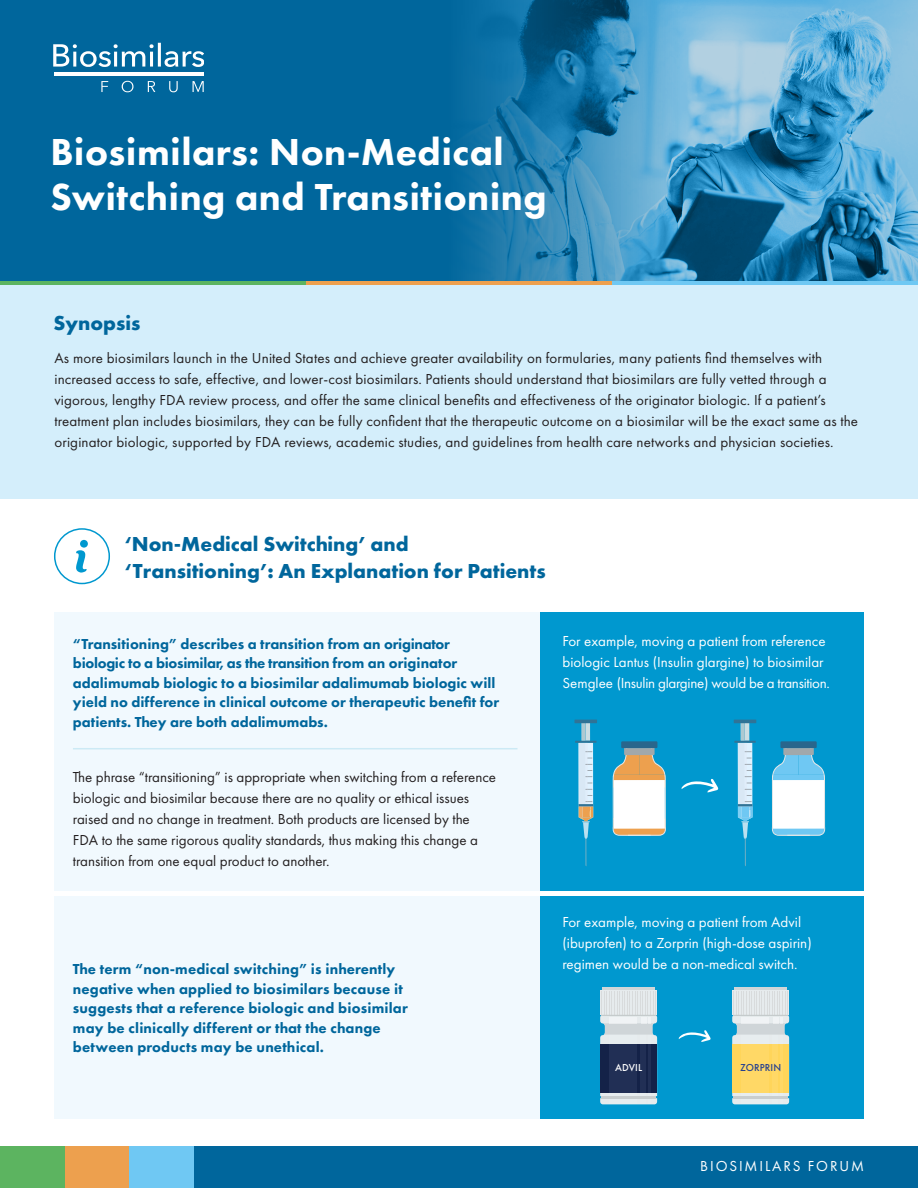
<style>
.page{position:relative;width:918px;height:1188px;background:#fff}
.page>*{position:absolute;margin:0;border:0;box-sizing:border-box;transform-origin:0 0}
.H1_-_NRS{font:800 39px "Futura PT";letter-spacing:.01em;color:#fff}
.H2_-_Blue_-_NRS{font:700 21px/27px "Futura PT";color:#00669c}
.body{font:15px/21px "Futura PT";letter-spacing:.01em;color:#231f20}
.body_-_9_5{font:800 15px/19.5px "Futura PT";color:#00669c}
.body-2{font:15px/21px "Futura PT";color:#fff}
.body-3{font:15px "Futura PT";letter-spacing:.125em;color:#fff}
.t1{font:500 10.5px "Futura PT";letter-spacing:.01em;color:#25408f}
.t2{font:500 10.5px "Futura PT";letter-spacing:.01em;color:#fff}
</style>
<div class="page">
<div style="left:54px;top:528px;width:56px;height:56px;border:2px solid #0098cf;border-radius:50%"></div>
<div style="left:54px;top:612px;width:486px;height:279px;background:#f1f9fe"></div>
<div style="left:540px;top:612px;width:324px;height:279px;background:#0098cf"></div>
<hr style="left:73px;top:748px;width:445px;height:1px;background:#cceaf5">
<svg style="left:682px;top:779px;width:37px;height:13px"></svg>
<div style="left:540px;top:896px;width:324px;height:223px;background:#0098cf"></div>
<div style="left:54px;top:896px;width:486px;height:223px;background:#f1f9fe"></div>
<svg style="left:76px;top:540px;width:12px;height:33px"></svg>
<hr style="left:575px;top:741px;width:21px;height:2px;background:#307396">
<svg style="left:579px;top:723px;width:14px;height:143px"></svg>
<div style="left:621px;top:741px;width:36px;height:7px;background:#29668c"></div>
<svg style="left:612px;top:745px;width:54px;height:91px;background:#d0d1c3"></svg>
<hr style="left:574px;top:720px;width:23px;height:3px;background:#307396">
<hr style="left:734px;top:741px;width:22px;height:2px;background:#307396">
<svg style="left:738px;top:723px;width:14px;height:143px"></svg>
<div style="left:780px;top:741px;width:37px;height:7px;background:#29668c"></div>
<svg style="left:771px;top:745px;width:55px;height:91px;background:#acdaee"></svg>
<hr style="left:734px;top:720px;width:22px;height:3px;background:#307396">
<svg style="left:679px;top:1030px;width:32px;height:12px"></svg>
<div style="left:600px;top:990px;width:57px;height:25px;background:#e6ebed"></div>
<hr style="left:602px;top:988px;width:53px;height:2px;background:#e1e5e6">
<svg style="left:600px;top:991px;width:57px;height:113px;background:#8591a4"></svg>
<hr style="left:601px;top:1096px;width:55px;height:2px;background:#dcdfe0">
<div style="left:732px;top:990px;width:57px;height:25px;background:#e6ebed"></div>
<hr style="left:734px;top:988px;width:53px;height:2px;background:#e1e5e6">
<svg style="left:732px;top:991px;width:57px;height:113px;background:#e9ddab"></svg>
<hr style="left:733px;top:1096px;width:55px;height:2px;background:#dcdfe0">
<div style="left:0;top:1147px;width:918px;height:41px;background:#00669c"></div>
<div style="left:64px;top:1147px;width:65px;height:41px;background:#eda04e"></div>
<div style="left:0;top:1147px;width:65px;height:41px;background:#5cb460"></div>
<div style="left:129px;top:1147px;width:65px;height:41px;background:#6fc8f3"></div>
<div style="left:0;top:259px;width:918px;height:239px;background:#d4eefb"></div>
<div style="left:0;top:0;width:918px;height:283px;background:#00669c"></div>
<img style="left:463px;top:0;width:455px;height:281px">
<hr style="left:0;top:281px;width:306px;height:3px;background:#5cb460">
<hr style="left:306px;top:281px;width:306px;height:3px;background:#eda04e">
<hr style="left:612px;top:281px;width:306px;height:3px;background:#6fc8f3">
<svg style="left:101px;top:81px;width:102px;height:11px"></svg>
<svg style="left:53px;top:43px;width:150px;height:24px"></svg>
<hr style="left:54px;top:73px;width:50px;height:3px;background:#fff">
<hr style="left:104px;top:73px;width:50px;height:3px;background:#fff">
<hr style="left:154px;top:73px;width:50px;height:3px;background:#fff">
<p class="H1_-_NRS" style="left:50px;top:127px;width:455px">Biosimilars: Non-Medical</p>
<p class="H1_-_NRS" style="left:50px;top:172px;width:498px">Switching and Transitioning</p>
<p class="H2_-_Blue_-_NRS" style="left:54px;top:309px;width:89px">Synopsis</p>
<p class="body" style="left:54px;top:348px;width:805px">As more biosimilars launch in the United States and achieve greater availability on formularies, many patients find themselves with increased access to safe, effective, and lower-cost biosimilars. Patients should understand that biosimilars are fully vetted through a vigorous, lengthy FDA review process, and offer the same clinical benefits and effectiveness of the originator biologic. If a patient’s treatment plan includes biosimilars, they can be fully confident that the therapeutic outcome on a biosimilar will be the exact same as the originator biologic, supported by FDA reviews, academic studies, and guidelines from health care networks and physician societies.</p>
<p class="H2_-_Blue_-_NRS" style="left:125px;top:530px;width:423px">‘Non-Medical Switching’ and ‘Transitioning’: An Explanation for Patients</p>
<p class="body_-_9_5" style="left:73px;top:634px;width:428px">“Transitioning” describes a transition from an originator biologic to a biosimilar, as the transition from an originator adalimumab biologic to a biosimilar adalimumab biologic will yield no difference in clinical outcome or therapeutic benefit for patients. They are both adalimumabs.</p>
<p class="body-2" style="left:562px;top:630px;width:269px">For example, moving a patient from reference biologic Lantus (Insulin glargine) to biosimilar<br>Semglee (Insulin glargine) would be a transition.</p>
<p class="body" style="left:73px;top:767px;width:425px">The phrase “transitioning” is appropriate when switching from a reference biologic and biosimilar because there are no quality or ethical issues raised and no change in treatment. Both products are licensed by the FDA to the same rigorous quality standards, thus making this change a transition from one equal product to another.</p>
<p class="body_-_9_5" style="left:73px;top:959px;width:336px">The term “non-medical switching” is inherently negative when applied to biosimilars because it suggests that a reference biologic and biosimilar may be clinically different or that the change between products may be unethical.</p>
<p class="body-2" style="left:562px;top:911px;width:251px">For example, moving a patient from Advil (ibuprofen) to a Zorprin (high-dose aspirin) regimen would be a non-medical switch.</p>
<p class="t2" style="left:615px;top:1061px;width:29px">ADVIL</p>
<p class="t1" style="left:740px;top:1061px;width:43px">ZORPRIN</p>
<p class="body-3" style="left:700px;top:1157px;width:165px">BIOSIMILARS FORUM</p>
</div>
